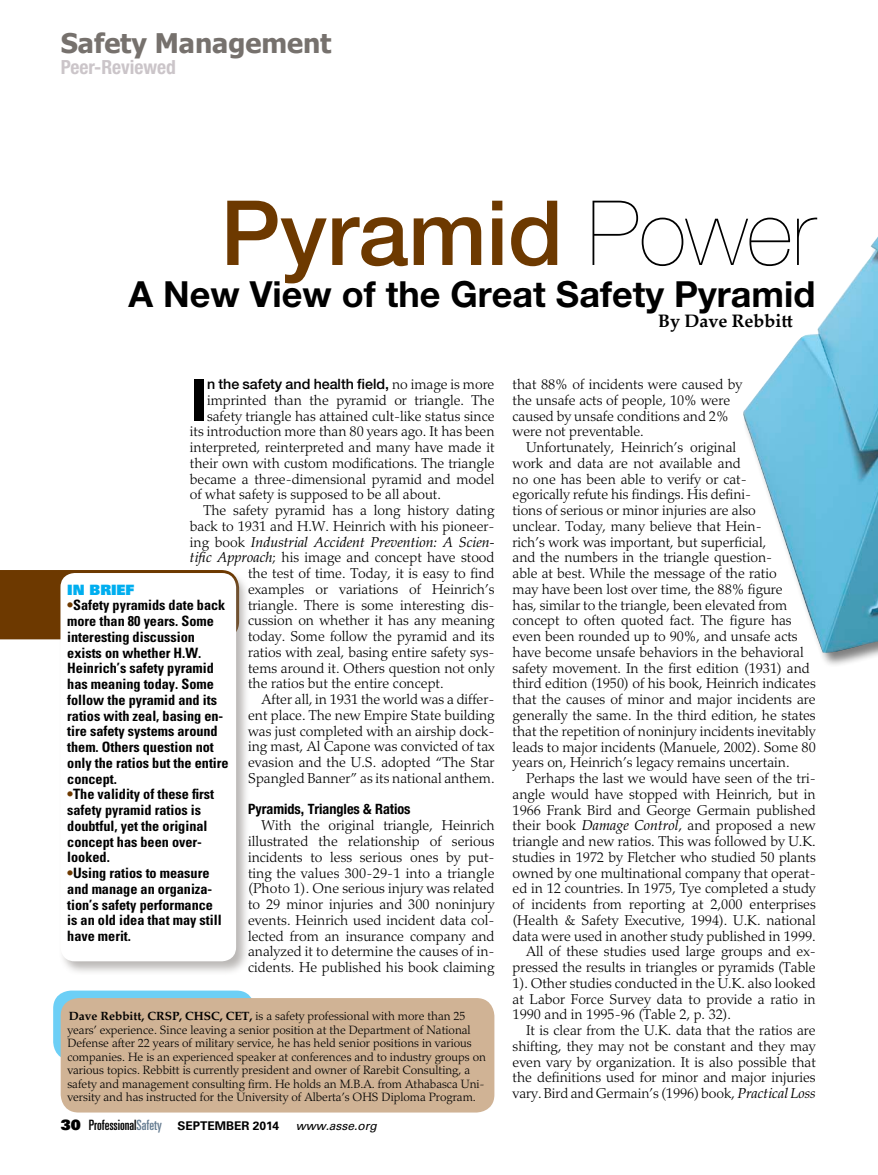
<style>
.page{position:relative;width:878px;height:1175px;background:#fff}
.page>*{position:absolute;margin:0;border:0;box-sizing:border-box;transform-origin:0 0}
.t1{font:500 90px "Helvetica Neue LT Std";color:#6d3900}
.t2{font:700 58.35px "Helvetica Neue LT Std";color:#000}
.t3{font:700 36px "Helvetica Neue LT Std";color:#000}
.t4{font:700 27px "Tahoma";color:#76716d}
.t5{font:700 condensed 19.5px "Helvetica Neue LT Std";color:#cbc5c9}
.t6{font:700 18px "Palatino Linotype";color:#000}
.t7{font:300 14.25px/15.8px "Palatino LT Std";color:#000}
.t8{font:700 condensed 14.25px/15.8px "Univers LT Std";color:#000}
.t9{font:italic 14.25px "Palatino LT Std";color:#000}
.t10{font:500 14.25px "Helvetica Neue LT Std";color:#000}
.t11{font:700 condensed 14.25px "Helvetica Neue LT Std";color:#000}
.t12{font:14.25px "Univers LT Std X Black";color:#00aeef}
.t13{font:300 12px/13.5px "Palatino LT Std";color:#000}
.t14{font:700 12px "Univers LT Std";color:#000}
.s1{font-weight:200;color:#000}
.s2{font-family:"Palatino LT Std";font-weight:300}
.s3{font-weight:300;font-style:normal}
.s4{font-weight:400;font-style:italic}
.s5{color:#6d3900}
.s6{font-weight:700}
.s7{font-family:"Univers LT Std X Black";font-weight:400;font-size:14.25px}
.s8{font-weight:400;font-stretch:ultra-condensed;font-size:14.25px}
.s9{font-weight:400;font-stretch:ultra-condensed;font-size:14.25px;color:#657c91}
</style>
<div class="page">
<div style="left:0;top:570px;width:228px;height:69px;background:#6d3900"></div>
<div style="left:58px;top:571px;width:193px;height:404px;background:#76716d;opacity:.5"></div>
<div style="left:60px;top:573px;width:176px;height:388px;background:#fff;border-radius:14px"></div>
<div style="left:53px;top:990px;width:201px;height:69px;background:#6ccff6;border-radius:18px"></div>
<div style="left:61px;top:998px;width:433px;height:114px;background:#d0b395;border-radius:18px"></div>
<img style="left:743px;top:236px;width:135px;height:418px">
<h3 class="t4" style="left:61px;top:24px;width:272px">Safety Management</h3>
<h3 class="t5" style="left:61px;top:55px;width:116px">Peer-Reviewed</h3>
<h1 class="t1" style="left:220px;top:179px;width:596px">Pyramid <span class="s1">Power</span></h1>
<h3 class="t3" style="left:128px;top:272px;width:688px">A New View of the Great Safety Pyramid</h3>
<p class="t6" style="left:658px;top:307px;width:136px">By Dave Rebbitt</p>
<h2 class="t2" style="left:190px;top:364px;width:19px">I</h2>
<p class="t10" style="left:207px;top:375px;width:289px">n the safety and health field, <span class="s2">no image is more</span></p>
<p class="t7" style="left:207px;top:392px;width:289px">imprinted than the pyramid or triangle. The</p>
<p class="t7" style="left:207px;top:408px;width:289px">safety triangle has attained cult-like status since</p>
<p class="t7" style="left:190px;top:424px;width:306px">its introduction more than 80 years ago. It has been</p>
<p class="t7" style="left:190px;top:439px;width:306px">interpreted, reinterpreted and many have made it</p>
<p class="t7" style="left:190px;top:455px;width:306px">their own with custom modifications. The triangle</p>
<p class="t7" style="left:190px;top:471px;width:306px">became a three-dimensional pyramid and model</p>
<p class="t7" style="left:190px;top:487px;width:252px">of what safety is supposed to be all about.</p>
<p class="t7" style="left:203px;top:502px;width:292px">The safety pyramid has a long history dating</p>
<p class="t7" style="left:190px;top:518px;width:306px">back to 1931 and H.W. Heinrich with his pioneer-</p>
<p class="t9" style="left:190px;top:533px;width:306px"><span class="s3">ing book</span> Industrial Accident Prevention: A Scien-</p>
<p class="t7" style="left:190px;top:550px;width:306px"><span class="s4">tific Approach</span>; his image and concept have stood</p>
<p class="t7" style="left:248px;top:565px;width:248px">the test of time. Today, it is easy to find</p>
<p class="t7" style="left:248px;top:581px;width:248px">examples or variations of Heinrich’s</p>
<p class="t7" style="left:248px;top:597px;width:248px">triangle. There is some interesting dis-</p>
<p class="t7" style="left:248px;top:613px;width:248px">cussion on whether it has any meaning</p>
<p class="t7" style="left:248px;top:628px;width:248px">today. Some follow the pyramid and its</p>
<p class="t7" style="left:248px;top:644px;width:248px">ratios with zeal, basing entire safety sys-</p>
<p class="t7" style="left:248px;top:660px;width:248px">tems around it. Others question not only</p>
<p class="t7" style="left:248px;top:676px;width:197px">the ratios but the entire concept.</p>
<p class="t7" style="left:261px;top:691px;width:234px">After all, in 1931 the world was a differ-</p>
<p class="t7" style="left:248px;top:707px;width:248px">ent place. The new Empire State building</p>
<p class="t7" style="left:248px;top:723px;width:248px">was just completed with an airship dock-</p>
<p class="t7" style="left:248px;top:739px;width:248px">ing mast, Al Capone was convicted of tax</p>
<p class="t7" style="left:248px;top:754px;width:248px">evasion and the U.S. adopted “The Star</p>
<p class="t7" style="left:248px;top:770px;width:248px">Spangled Banner” as its national anthem.</p>
<p class="t11" style="left:248px;top:800px;width:164px">Pyramids, Triangles &amp; Ratios</p>
<p class="t7" style="left:248px;top:817px;width:248px;text-align:justify;text-indent:13px">With the original triangle, Heinrich illustrated the relationship of serious incidents to less serious ones by put&shy;ting the values 300-29-1 into a triangle (Photo 1). One serious injury was related to 29 minor injuries and 300 noninjury events. Heinrich used incident data col&shy;lected from an insurance company and analyzed it to determine the causes of in&shy;cidents. He published his book claiming</p>
<p class="t12" style="left:67px;top:580px;width:69px">IN BRIEF</p>
<p class="t8" style="left:67px;top:597px;width:163px"><span class="s5">•</span>Safety pyramids date back more than 80 years. Some interesting discussion exists on whether H.W.<br>Heinrich’s safety pyramid has meaning today. Some follow the pyramid and its ratios with zeal, basing en&shy;tire safety systems around them. Others question not only the ratios but the entire concept.</p>
<p class="t8" style="left:67px;top:786px;width:148px"><span class="s5">•</span>The validity of these first safety pyramid ratios is doubtful, yet the original concept has been over&shy;looked.</p>
<p class="t8" style="left:67px;top:865px;width:156px"><span class="s5">•</span>Using ratios to measure and manage an organiza&shy;tion’s safety performance is an old idea that may still have merit.</p>
<p class="t13" style="left:67px;top:1009px;width:420px"><span class="s6">Dave Rebbitt, CRSP, CHSC, CET,</span> is a safety professional with more than 25 years’ experience. Since leaving a senior position at the Department of National Defense after 22 years of military service, he has held senior positions in various companies. He is an experienced speaker at conferences and to industry groups on various topics. Rebbitt is currently president and owner of Rarebit Consulting, a safety and management consulting firm. He holds an M.B.A. from Athabasca Uni&shy;versity and has instructed for the University of Alberta’s OHS Diploma Program.</p>
<p class="t14" style="left:61px;top:1118px;width:317px"><span class="s7">30</span> <span class="s8">Professional</span><span class="s9">Safety</span> SEPTEMBER 2014 <span class="s4">www.asse.org</span></p>
<p class="t7" style="left:512px;top:377px;width:231px">that 88% of incidents were caused by the unsafe acts of people, 10% were caused by unsafe conditions and 2% were not preventable.</p>
<p class="t7" style="left:512px;top:440px;width:305px;text-indent:13px">Unfortunately, Heinrich’s original<br>work and data are not available and<br>no one has been able to verify or cat-<br>egorically refute his findings. His defini-<br>tions of serious or minor injuries are also<br>unclear. Today, many believe that Hein-<br>rich’s work was important, but superficial,<br>and the numbers in the triangle question-<br>able at best. While the message of the ratio<br>may have been lost over time, the 88% figure<br>has, similar to the triangle, been elevated from concept to often quoted fact. The figure has even been rounded up to 90%, and unsafe acts have become unsafe behaviors in the behavioral safety movement. In the first edition (1931) and third edition (1950) of his book, Heinrich indicates that the causes of minor and major incidents are generally the same. In the third edition, he states that the repetition of noninjury incidents inevitably leads to major incidents (Manuele, 2002). Some 80 years on, Heinrich’s legacy remains uncertain.</p>
<p class="t7" style="left:526px;top:770px;width:291px">Perhaps the last we would have seen of the tri-</p>
<p class="t7" style="left:512px;top:786px;width:305px">angle would have stopped with Heinrich, but in</p>
<p class="t7" style="left:512px;top:802px;width:305px">1966 Frank Bird and George Germain published</p>
<p class="t7" style="left:512px;top:817px;width:305px">their book <span class="s4">Damage Control,</span> and proposed a new</p>
<p class="t7" style="left:512px;top:833px;width:305px">triangle and new ratios. This was followed by U.K.</p>
<p class="t7" style="left:512px;top:849px;width:305px">studies in 1972 by Fletcher who studied 50 plants</p>
<p class="t7" style="left:512px;top:865px;width:305px">owned by one multinational company that operat-</p>
<p class="t7" style="left:512px;top:880px;width:305px">ed in 12 countries. In 1975, Tye completed a study</p>
<p class="t7" style="left:512px;top:896px;width:305px">of incidents from reporting at 2,000 enterprises</p>
<p class="t7" style="left:512px;top:912px;width:305px">(Health &amp; Safety Executive, 1994). U.K. national</p>
<p class="t7" style="left:512px;top:928px;width:305px">data were used in another study published in 1999.</p>
<p class="t7" style="left:526px;top:943px;width:291px">All of these studies used large groups and ex-</p>
<p class="t7" style="left:512px;top:959px;width:305px">pressed the results in triangles or pyramids (Table</p>
<p class="t7" style="left:512px;top:975px;width:305px">1). Other studies conducted in the U.K. also looked</p>
<p class="t7" style="left:512px;top:991px;width:305px">at Labor Force Survey data to provide a ratio in</p>
<p class="t7" style="left:512px;top:1006px;width:220px">1990 and in 1995-96 (Table 2, p. 32).</p>
<p class="t7" style="left:526px;top:1022px;width:291px">It is clear from the U.K. data that the ratios are</p>
<p class="t7" style="left:512px;top:1038px;width:305px">shifting, they may not be constant and they may</p>
<p class="t7" style="left:512px;top:1054px;width:305px">even vary by organization. It is also possible that</p>
<p class="t7" style="left:512px;top:1069px;width:305px">the definitions used for minor and major injuries</p>
<p class="t7" style="left:512px;top:1085px;width:305px">vary. Bird and Germain’s (1996) book, <span class="s4">Practical Loss</span></p>
</div>
